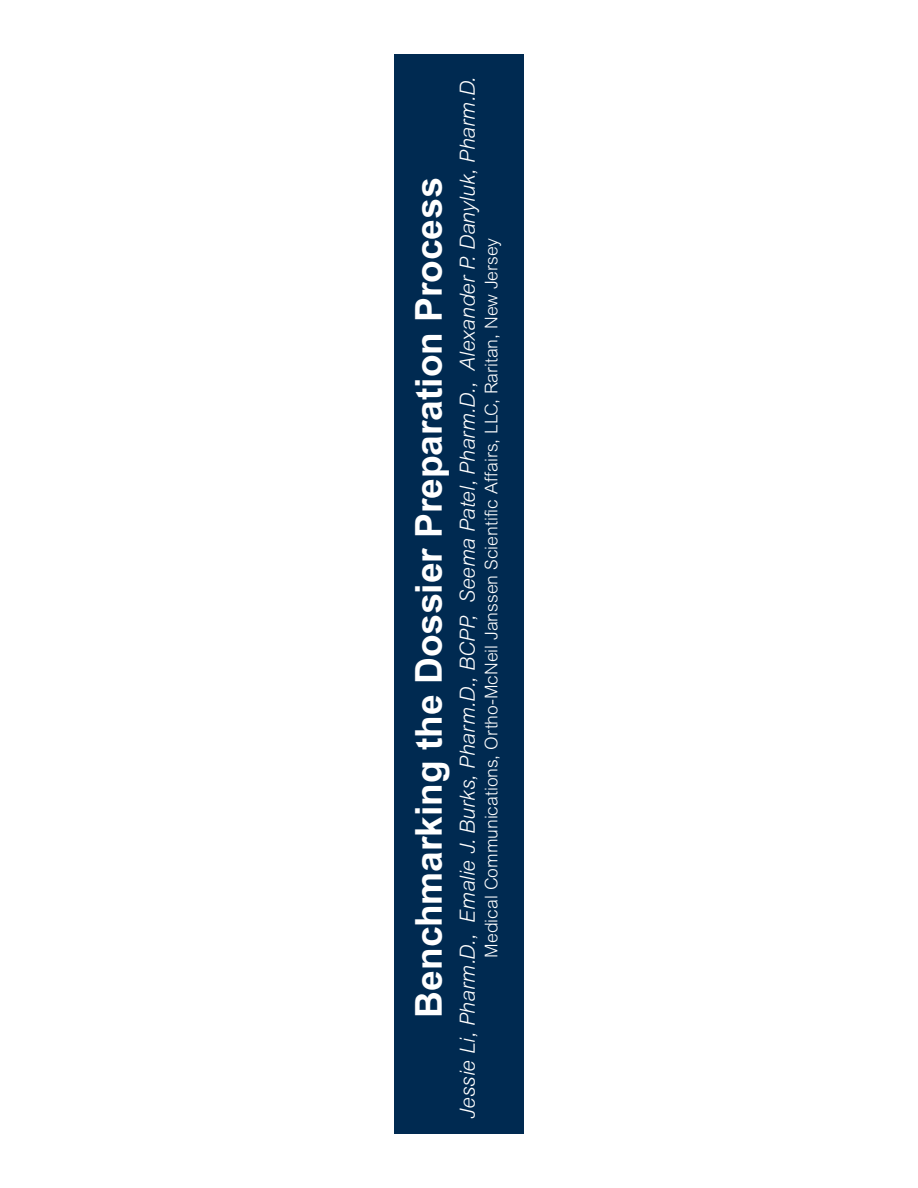
<style>
.page{position:relative;width:918px;height:1188px;background:#fff}
.page>*{position:absolute;margin:0;border:0;box-sizing:border-box;transform-origin:0 0}
.t1{font:700 37.2px "Arial";color:#fff}
.t2{font:italic 300 20.85px "Arial";color:#fff}
.t3{font:300 17.55px "Arial";color:#fff}
</style>
<div class="page">
<div style="left:395px;top:54px;width:128px;height:1080px;background:#002a51"></div>
<h1 class="t1" style="left:415px;top:1018px;width:841px;rotate:-90deg">Benchmarking the Dossier Preparation Process</h1>
<p class="t2" style="left:460px;top:1119px;width:1043px;rotate:-90deg">Jessie Li, Pharm.D., Emalie J. Burks, Pharm.D., BCPP, Seema Patel, Pharm.D., Alexander P. Danyluk, Pharm.D.</p>
<p class="t3" style="left:485px;top:958px;width:721px;rotate:-90deg">Medical Communications, Ortho-McNeil Janssen Scientific Affairs, LLC, Raritan, New Jersey</p>
</div>
